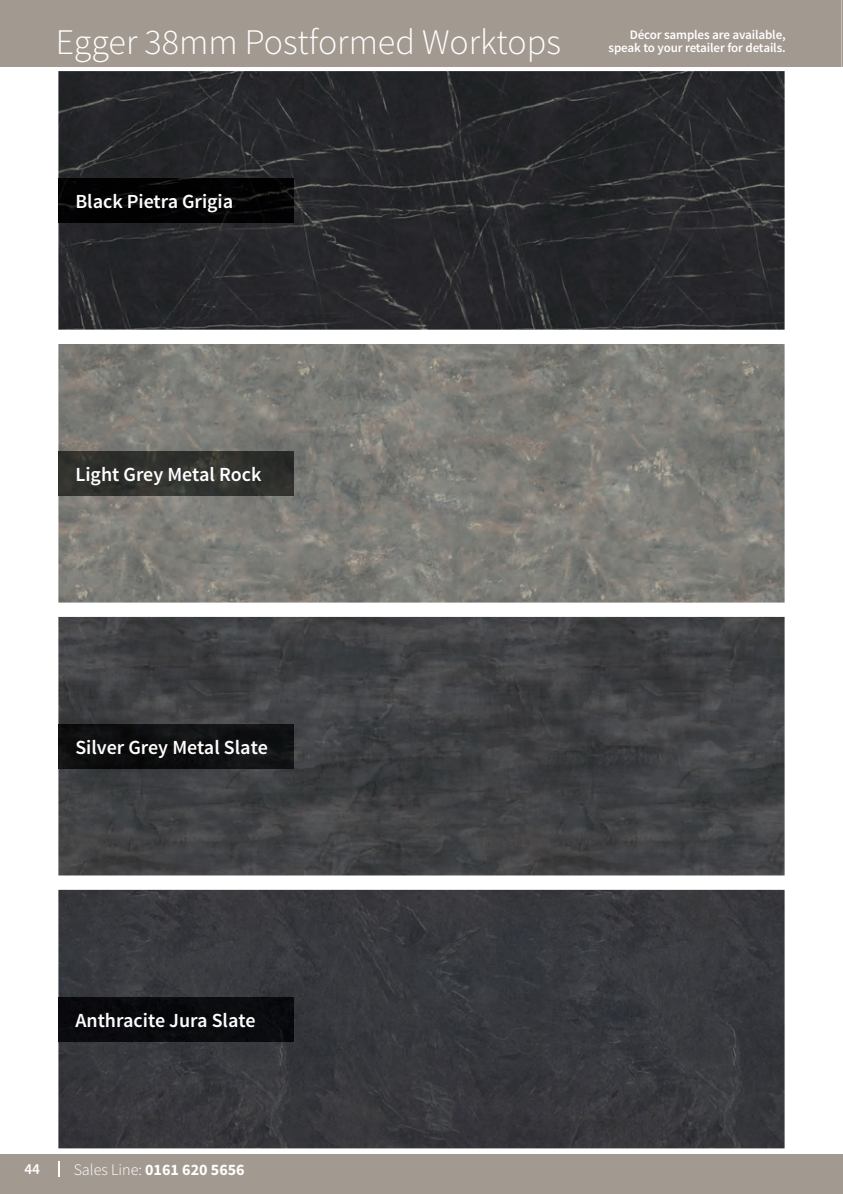
<style>
.page{position:relative;width:843px;height:1194px;background:#fff}
.page>*{position:absolute;margin:0;border:0;box-sizing:border-box;transform-origin:0 0}
.t1{font:300 36px "Source Sans Pro";color:#fff}
.t2{font:600 20px "Source Sans Pro";color:#fff}
.t3{font:700 16px "Source Sans Pro";color:#fff}
.t4{font:600 15.4px "Source Sans Pro";color:#fff}
.t5{font:600 13px/13px "Source Sans Pro";letter-spacing:-.01em;color:#fff;text-align:right}
.s1{font-weight:300}
</style>
<div class="page">
<div style="left:0;top:1154px;width:841px;height:40px;background:#a29991"></div>
<div style="left:0;top:0;width:841px;height:67px;background:#a29991"></div>
<img style="left:58px;top:71px;width:726px;height:259px">
<img style="left:58px;top:344px;width:726px;height:259px">
<img style="left:58px;top:617px;width:726px;height:258px">
<img style="left:58px;top:890px;width:726px;height:258px">
<img style="left:58px;top:178px;width:235px;height:44px">
<img style="left:58px;top:451px;width:235px;height:44px">
<img style="left:58px;top:724px;width:235px;height:44px">
<div style="left:58px;top:997px;width:235px;height:44px;background:#0a0a0e"></div>
<hr style="left:841px;top:1154px;width:1px;height:40px;background:#a29991">
<svg style="left:58px;top:1161px;width:1px;height:15px"></svg>
<svg style="left:841px;top:0;width:2px;height:67px"></svg>
<h1 class="t1" style="left:56px;top:20px;width:506px">Egger 38mm Postformed Worktops</h1>
<p class="t5" style="left:608px;top:29px;width:178px">Décor samples are available, speak to your retailer for details.</p>
<p class="t2" style="left:75px;top:189px;width:159px">Black Pietra Grigia</p>
<p class="t2" style="left:75px;top:461px;width:187px">Light Grey Metal Rock</p>
<p class="t2" style="left:75px;top:734px;width:194px">Silver Grey Metal Slate</p>
<p class="t2" style="left:75px;top:1007px;width:182px">Anthracite Jura Slate</p>
<p class="t4" style="left:24px;top:1159px;width:17px">44</p>
<p class="t3" style="left:74px;top:1159px;width:172px"><span class="s1">Sales Line:</span> 0161 620 5656</p>
</div>
